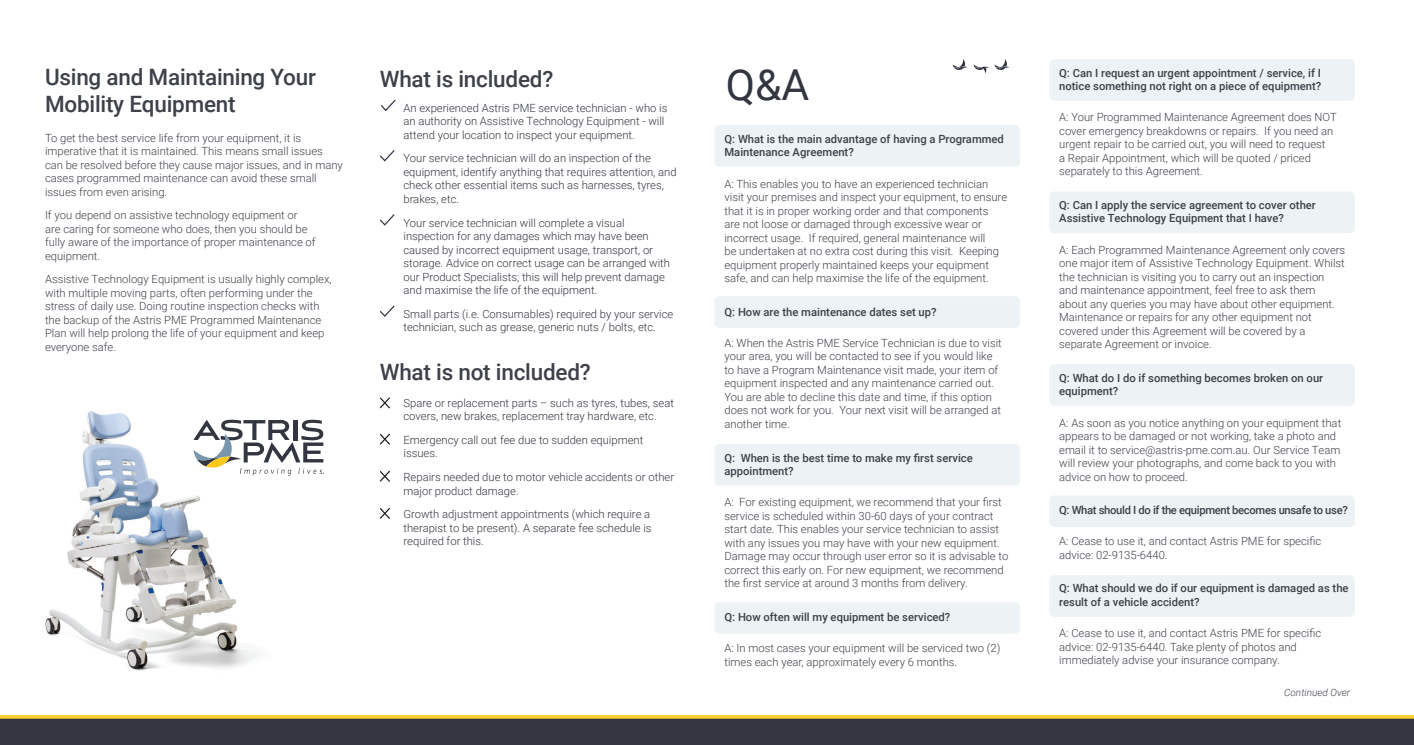
<style>
.page{position:relative;width:1414px;height:745px;background:#fff}
.page>*{position:absolute;margin:0;border:0;box-sizing:border-box;transform-origin:0 0}
.t1{font:42.62px "Roboto";color:#333641}
.t2{font:500 22.5px/27px "Roboto";letter-spacing:-.01em;color:#3e414a}
.t3{font:300 11.25px/13.5px "Roboto";color:#3e414a}
.t4{font:300 11.25px/13.5px "Roboto";color:#333641}
.t5{font:500 11.25px/13.5px "Roboto";color:#3e414a}
.t6{font:500 11.25px "Roboto";letter-spacing:-.03em;color:#3e414a}
.t7{font:italic 300 10px "Roboto";color:#3e414a}
</style>
<div class="page">
<div style="left:714px;top:125px;width:306px;height:42px;background:#edf2f5;border-radius:5px"></div>
<div style="left:714px;top:296px;width:306px;height:32px;background:#edf2f5;border-radius:5px"></div>
<div style="left:714px;top:602px;width:306px;height:31px;background:#edf2f5;border-radius:5px"></div>
<div style="left:714px;top:443px;width:306px;height:42px;background:#edf2f5;border-radius:5px"></div>
<div style="left:1049px;top:59px;width:306px;height:42px;background:#edf2f5;border-radius:5px"></div>
<div style="left:1049px;top:191px;width:306px;height:42px;background:#edf2f5;border-radius:5px"></div>
<div style="left:1049px;top:495px;width:306px;height:32px;background:#edf2f5;border-radius:5px"></div>
<div style="left:1049px;top:364px;width:306px;height:41px;background:#edf2f5;border-radius:5px"></div>
<div style="left:1049px;top:575px;width:306px;height:41px;background:#edf2f5;border-radius:5px"></div>
<svg style="left:995px;top:59px;width:15px;height:11px"></svg>
<svg style="left:953px;top:59px;width:36px;height:14px"></svg>
<svg style="left:0;top:715px;width:1414px;height:29px;background:#4d493f"></svg>
<svg style="left:380px;top:99px;width:16px;height:13px"></svg>
<svg style="left:379px;top:150px;width:16px;height:12px"></svg>
<svg style="left:379px;top:214px;width:16px;height:12px"></svg>
<svg style="left:379px;top:305px;width:16px;height:12px"></svg>
<svg style="left:379px;top:397px;width:11px;height:12px"></svg>
<svg style="left:379px;top:433px;width:11px;height:12px"></svg>
<svg style="left:379px;top:470px;width:11px;height:12px"></svg>
<svg style="left:379px;top:507px;width:11px;height:12px"></svg>
<img style="left:45px;top:411px;width:215px;height:260px">
<svg style="left:193px;top:419px;width:131px;height:56px"></svg>
<h2 class="t2" style="left:45px;top:63px;width:273px">Using and Maintaining Your<br>Mobility Equipment</h2>
<h2 class="t2" style="left:380px;top:64px;width:175px">What is included?</h2>
<p class="t4" style="left:403px;top:101px;width:265px">An experienced Astris PME service technician - who is an authority on Assistive Technology Equipment - will attend your location to inspect your equipment.</p>
<p class="t4" style="left:403px;top:151px;width:275px">Your service technician will do an inspection of the equipment, identify anything that requires attention, and check other essential items such as harnesses, tyres, brakes, etc.</p>
<p class="t4" style="left:403px;top:215px;width:268px">Your service technician will complete a visual inspection for any damages which may have been caused by incorrect equipment usage, transport, or storage. Advice on correct usage can be arranged with our Product Specialists; this will help prevent damage and maximise the life of the equipment.</p>
<p class="t4" style="left:403px;top:306px;width:271px">Small parts (i.e. Consumables) required by your service technician, such as grease, generic nuts / bolts, etc.</p>
<p class="t3" style="left:45px;top:130px;width:299px">To get the best service life from your equipment, it is imperative that it is maintained. This means small issues can be resolved before they cause major issues, and in many cases programmed maintenance can avoid these small issues from even arising.</p>
<p class="t3" style="left:45px;top:208px;width:272px">If you depend on assistive technology equipment or are caring for someone who does, then you should be fully aware of the importance of proper maintenance of equipment.</p>
<p class="t3" style="left:45px;top:272px;width:288px">Assistive Technology Equipment is usually highly complex, with multiple moving parts, often performing under the stress of daily use. Doing routine inspection checks with the backup of the Astris PME Programmed Maintenance Plan will help prolong the life of your equipment and keep everyone safe.</p>
<h2 class="t2" style="left:380px;top:357px;width:213px">What is not included?</h2>
<p class="t4" style="left:403px;top:395px;width:272px">Spare or replacement parts – such as tyres, tubes, seat covers, new brakes, replacement tray hardware, etc.</p>
<p class="t4" style="left:403px;top:432px;width:241px">Emergency call out fee due to sudden equipment issues.</p>
<p class="t4" style="left:403px;top:469px;width:272px">Repairs needed due to motor vehicle accidents or other major product damage.</p>
<p class="t4" style="left:403px;top:506px;width:250px;text-align:justify">Growth adjustment appointments (which require a therapist to be present). A separate fee schedule is required for this.</p>
<h1 class="t1" style="left:726px;top:55px;width:85px">Q&amp;A</h1>
<p class="t5" style="left:724px;top:131px;width:281px">Q: What is the main advantage of having a Programmed<br>Maintenance Agreement?</p>
<p class="t3" style="left:724px;top:176px;width:284px">A: This enables you to have an experienced technician visit your premises and inspect your equipment, to ensure that it is in proper working order and that components<br>are not loose or damaged through excessive wear or incorrect usage. If required, general maintenance will<br>be undertaken at no extra cost during this visit. Keeping equipment properly maintained keeps your equipment safe, and can help maximise the life of the equipment.</p>
<p class="t5" style="left:724px;top:304px;width:214px">Q: How are the maintenance dates set up?</p>
<p class="t3" style="left:724px;top:335px;width:279px">A: When the Astris PME Service Technician is due to visit your area, you will be contacted to see if you would like to have a Program Maintenance visit made, your item of equipment inspected and any maintenance carried out.<br>You are able to decline this date and time, if this option does not work for you. Your next visit will be arranged at another time.</p>
<p class="t5" style="left:724px;top:450px;width:250px">Q: When is the best time to make my first service appointment?</p>
<p class="t3" style="left:724px;top:495px;width:285px">A: For existing equipment, we recommend that your first service is scheduled within 30-60 days of your contract start date. This enables your service technician to assist with any issues you may have with your new equipment.<br>Damage may occur through user error so it is advisable to correct this early on. For new equipment, we recommend the first service at around 3 months from delivery.</p>
<p class="t5" style="left:724px;top:609px;width:227px">Q: How often will my equipment be serviced?</p>
<p class="t3" style="left:724px;top:640px;width:277px">A: In most cases your equipment will be serviced two (2) times each year, approximately every 6 months.</p>
<p class="t5" style="left:1059px;top:65px;width:264px">Q: Can I request an urgent appointment / service, if I notice something not right on a piece of equipment?</p>
<p class="t3" style="left:1059px;top:110px;width:279px">A: Your Programmed Maintenance Agreement does NOT cover emergency breakdowns or repairs. If you need an urgent repair to be carried out, you will need to request<br>a Repair Appointment, which will be quoted / priced separately to this Agreement.</p>
<p class="t5" style="left:1059px;top:198px;width:258px">Q: Can I apply the service agreement to cover other<br>Assistive Technology Equipment that I have?</p>
<p class="t3" style="left:1059px;top:242px;width:288px">A: Each Programmed Maintenance Agreement only covers one major item of Assistive Technology Equipment. Whilst the technician is visiting you to carry out an inspection and maintenance appointment, feel free to ask them about any queries you may have about other equipment.<br>Maintenance or repairs for any other equipment not covered under this Agreement will be covered by a separate Agreement or invoice.</p>
<p class="t5" style="left:1059px;top:370px;width:266px">Q: What do I do if something becomes broken on our equipment?</p>
<p class="t3" style="left:1059px;top:415px;width:284px">A: As soon as you notice anything on your equipment that appears to be damaged or not working, take a photo and email it to service@astris-pme.com.au. Our Service Team will review your photographs, and come back to you with advice on how to proceed.</p>
<p class="t6" style="left:1059px;top:502px;width:290px">Q: What should I do if the equipment becomes unsafe to use?</p>
<p class="t3" style="left:1059px;top:534px;width:264px">A: Cease to use it, and contact Astris PME for specific advice: 02-9135-6440.</p>
<p class="t5" style="left:1059px;top:581px;width:291px">Q: What should we do if our equipment is damaged as the result of a vehicle accident?</p>
<p class="t3" style="left:1059px;top:625px;width:264px">A: Cease to use it, and contact Astris PME for specific advice: 02-9135-6440. Take plenty of photos and immediately advise your insurance company.</p>
<p class="t7" style="left:1284px;top:685px;width:67px">Continued Over</p>
</div>
